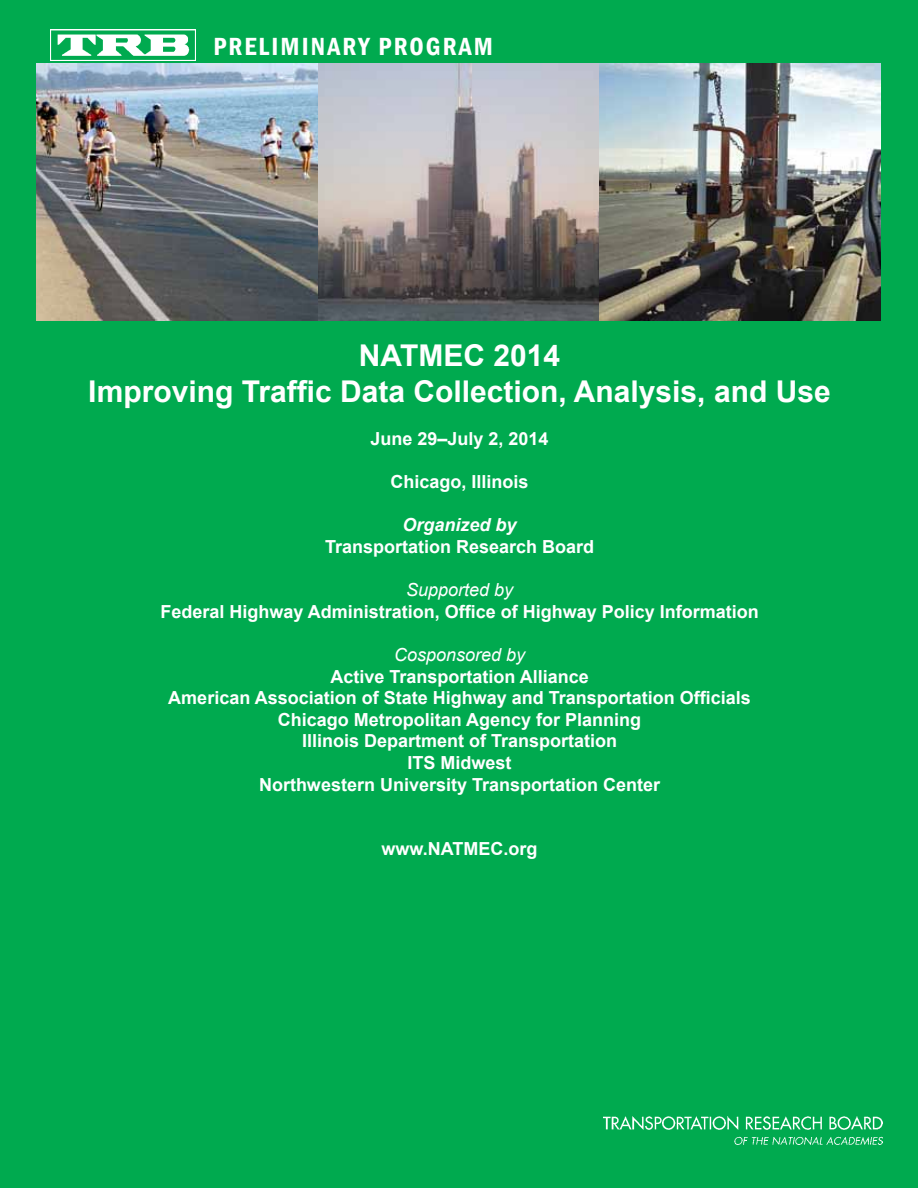
<style>
.page{position:relative;width:918px;height:1188px;background:#00aa4f}
.page>*{position:absolute;margin:0;border:0;box-sizing:border-box;transform-origin:0 0}
.t1{font:700 30px/36px "Arial";color:#fff;text-align:center}
.t2{font:600 condensed 25.5px "Franklin Gothic";letter-spacing:.08em;color:#fff}
.t3{font:700 18px/21.6px "Arial";color:#fff;text-align:center}
.t4{font:italic 18px "Arial";color:#fff}
.t5{font:italic 700 18px "Arial";color:#fff}
</style>
<div class="page">
<img style="left:36px;top:64px;width:844px;height:257px">
<img style="left:604px;top:1116px;width:278px;height:29px">
<img style="left:51px;top:29px;width:145px;height:31px">
<h2 class="t2" style="left:213px;top:30px;width:281px">PRELIMINARY PROGRAM</h2>
<h1 class="t1" style="left:88px;top:338px;width:744px">NATMEC 2014<br>Improving Traffic Data Collection, Analysis, and Use</h1>
<p class="t3" style="left:370px;top:428px;width:180px">June 29–July 2, 2014</p>
<p class="t3" style="left:391px;top:472px;width:140px">Chicago, Illinois</p>
<p class="t5" style="left:403px;top:513px;width:116px">Organized by</p>
<p class="t3" style="left:325px;top:536px;width:271px">Transportation Research Board</p>
<p class="t4" style="left:406px;top:578px;width:109px">Supported by</p>
<p class="t3" style="left:160px;top:601px;width:600px">Federal Highway Administration, Office of Highway Policy Information</p>
<p class="t4" style="left:394px;top:643px;width:133px">Cosponsored by</p>
<p class="t3" style="left:168px;top:666px;width:584px">Active Transportation Alliance<br>American Association of State Highway and Transportation Officials Chicago Metropolitan Agency for Planning<br>Illinois Department of Transportation<br>ITS Midwest<br>Northwestern University Transportation Center</p>
<p class="t3" style="left:382px;top:839px;width:157px">www.NATMEC.org</p>
</div>
